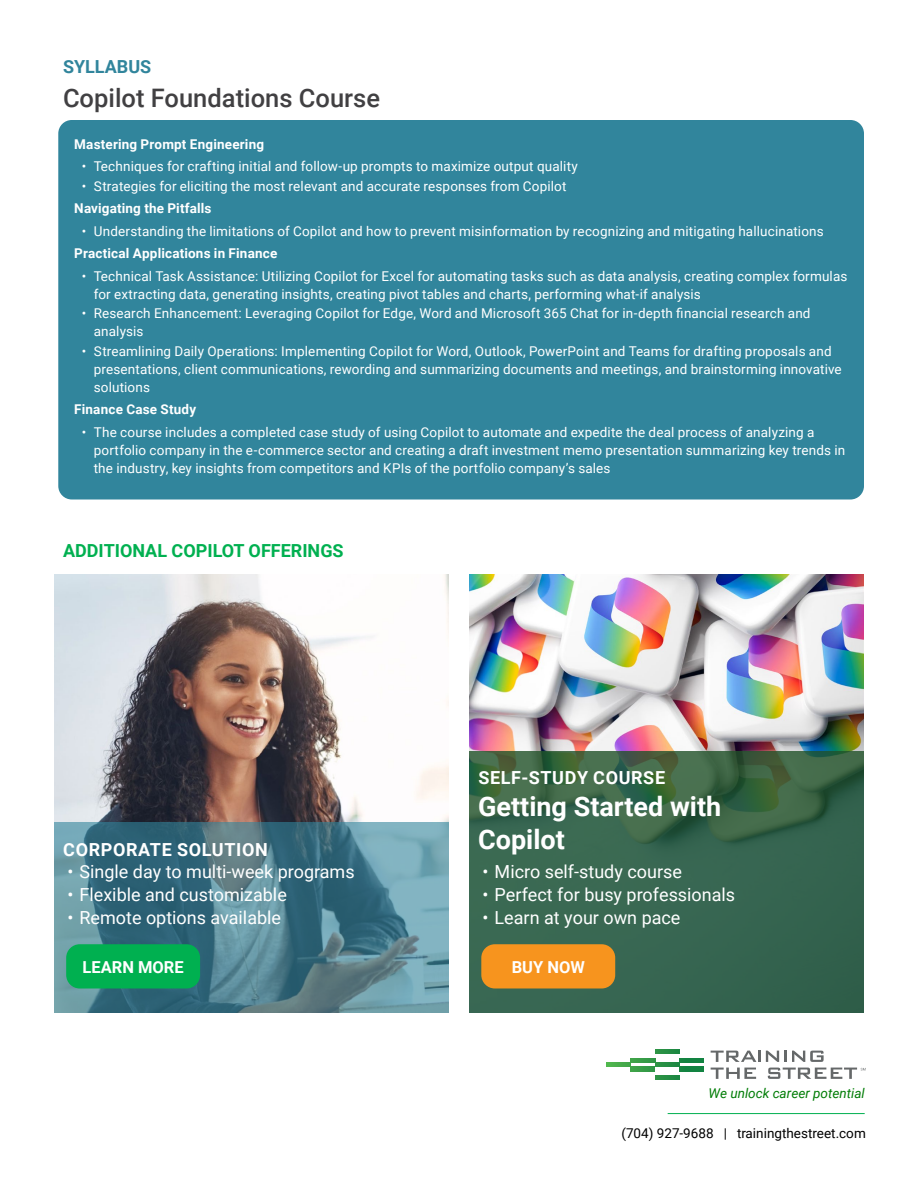
<style>
.page{position:relative;width:918px;height:1188px;background:#fff}
.page>*{position:absolute;margin:0;border:0;box-sizing:border-box;transform-origin:0 0}
.t1{font:700 27px/32.4px "Roboto";color:#fff}
.t2{font:500 25.5px "Roboto";color:#414042}
.t3{font:18px "Roboto";color:#fff}
.t4{font:700 18px "Roboto";letter-spacing:.035em;color:#fff}
.t5{font:700 18px "Roboto";color:#00b050}
.t6{font:700 18px "Roboto";color:#31859c}
.t7{font:700 16.5px "Roboto";color:#fff}
.t8{font:13.5px/18px "Roboto";letter-spacing:.01em;color:#fff}
.t9{font:700 13.5px "Roboto";letter-spacing:.015em;color:#fff}
.t10{font:13.5px "Roboto";color:#000}
.t11{font:italic 13.5px "Roboto";color:#027d07}
</style>
<div class="page">
<img style="left:469px;top:574px;width:395px;height:178px">
<img style="left:54px;top:574px;width:395px;height:248px">
<svg style="left:54px;top:822px;width:395px;height:191px;background:#50808f"></svg>
<svg style="left:469px;top:752px;width:395px;height:261px;background:#38654c"></svg>
<div style="left:58px;top:120px;width:806px;height:380px;background:#31859c;border-radius:14px"></div>
<hr style="left:668px;top:1113px;width:197px;height:1px;background:#00b050">
<svg style="left:711px;top:1051px;width:113px;height:11px"></svg>
<svg style="left:711px;top:1068px;width:45px;height:11px"></svg>
<div style="left:679px;top:1058px;width:25px;height:5px;background:#128341"></div>
<div style="left:631px;top:1058px;width:24px;height:5px;background:#379c47"></div>
<hr style="left:655px;top:1063px;width:24px;height:4px;background:#258e44">
<hr style="left:655px;top:1050px;width:24px;height:4px;background:#258e44">
<hr style="left:606px;top:1063px;width:25px;height:4px;background:#49ad4b">
<hr style="left:679px;top:1067px;width:25px;height:4px;background:#128341">
<hr style="left:631px;top:1067px;width:24px;height:4px;background:#379c47">
<div style="left:655px;top:1075px;width:24px;height:5px;background:#258e44"></div>
<svg style="left:768px;top:1068px;width:98px;height:11px"></svg>
<div style="left:66px;top:944px;width:134px;height:44px;background:#00b050;border-radius:14px"></div>
<div style="left:481px;top:944px;width:134px;height:44px;background:#f7941e;border-radius:14px"></div>
<h3 class="t6" style="left:63px;top:54px;width:90px">SYLLABUS</h3>
<h2 class="t2" style="left:63px;top:80px;width:319px">Copilot Foundations Course</h2>
<p class="t9" style="left:74px;top:135px;width:191px">Mastering Prompt Engineering</p>
<p class="t8" style="left:82px;top:157px;width:498px">• Techniques for crafting initial and follow-up prompts to maximize output quality</p>
<p class="t8" style="left:82px;top:177px;width:486px">• Strategies for eliciting the most relevant and accurate responses from Copilot</p>
<p class="t9" style="left:74px;top:199px;width:139px">Navigating the Pitfalls</p>
<p class="t8" style="left:82px;top:222px;width:743px">• Understanding the limitations of Copilot and how to prevent misinformation by recognizing and mitigating hallucinations</p>
<p class="t9" style="left:74px;top:244px;width:205px">Practical Applications in Finance</p>
<p class="t8" style="left:94px;top:267px;width:755px;text-indent:-12px">• Technical Task Assistance: Utilizing Copilot for Excel for automating tasks such as data analysis, creating complex formulas for extracting data, generating insights, creating pivot tables and charts, performing what-if analysis</p>
<p class="t8" style="left:94px;top:304px;width:718px;text-indent:-12px">• Research Enhancement: Leveraging Copilot for Edge, Word and Microsoft 365 Chat for in-depth financial research and analysis</p>
<p class="t8" style="left:94px;top:342px;width:749px;text-indent:-12px">• Streamlining Daily Operations: Implementing Copilot for Word, Outlook, PowerPoint and Teams for drafting proposals and presentations, client communications, rewording and summarizing documents and meetings, and brainstorming innovative solutions</p>
<p class="t9" style="left:74px;top:400px;width:123px">Finance Case Study</p>
<p class="t8" style="left:94px;top:423px;width:753px;text-indent:-12px">• The course includes a completed case study of using Copilot to automate and expedite the deal process of analyzing a portfolio company in the e-commerce sector and creating a draft investment memo presentation summarizing key trends in the industry, key insights from competitors and KPIs of the portfolio company’s sales</p>
<h3 class="t5" style="left:63px;top:538px;width:282px">ADDITIONAL COPILOT OFFERINGS</h3>
<h3 class="t4" style="left:63px;top:837px;width:206px">CORPORATE SOLUTION</h3>
<h3 class="t3" style="left:67px;top:859px;width:289px">• Single day to multi-week programs</h3>
<h3 class="t3" style="left:67px;top:882px;width:221px">• Flexible and customizable</h3>
<h3 class="t3" style="left:67px;top:905px;width:215px">• Remote options available</h3>
<h3 class="t4" style="left:478px;top:765px;width:188px">SELF-STUDY COURSE</h3>
<h1 class="t1" style="left:478px;top:790px;width:245px">Getting Started with<br>Copilot</h1>
<h3 class="t3" style="left:483px;top:859px;width:201px">• Micro self-study course</h3>
<h3 class="t3" style="left:483px;top:882px;width:254px">• Perfect for busy professionals</h3>
<h3 class="t3" style="left:483px;top:905px;width:199px">• Learn at your own pace</h3>
<p class="t7" style="left:83px;top:955px;width:103px">LEARN MORE</p>
<p class="t7" style="left:512px;top:955px;width:75px">BUY NOW</p>
<p class="t11" style="left:708px;top:1083px;width:158px">We unlock career potential</p>
<p class="t10" style="left:621px;top:1123px;width:246px">(704) 927-9688 | trainingthestreet.com</p>
</div>
